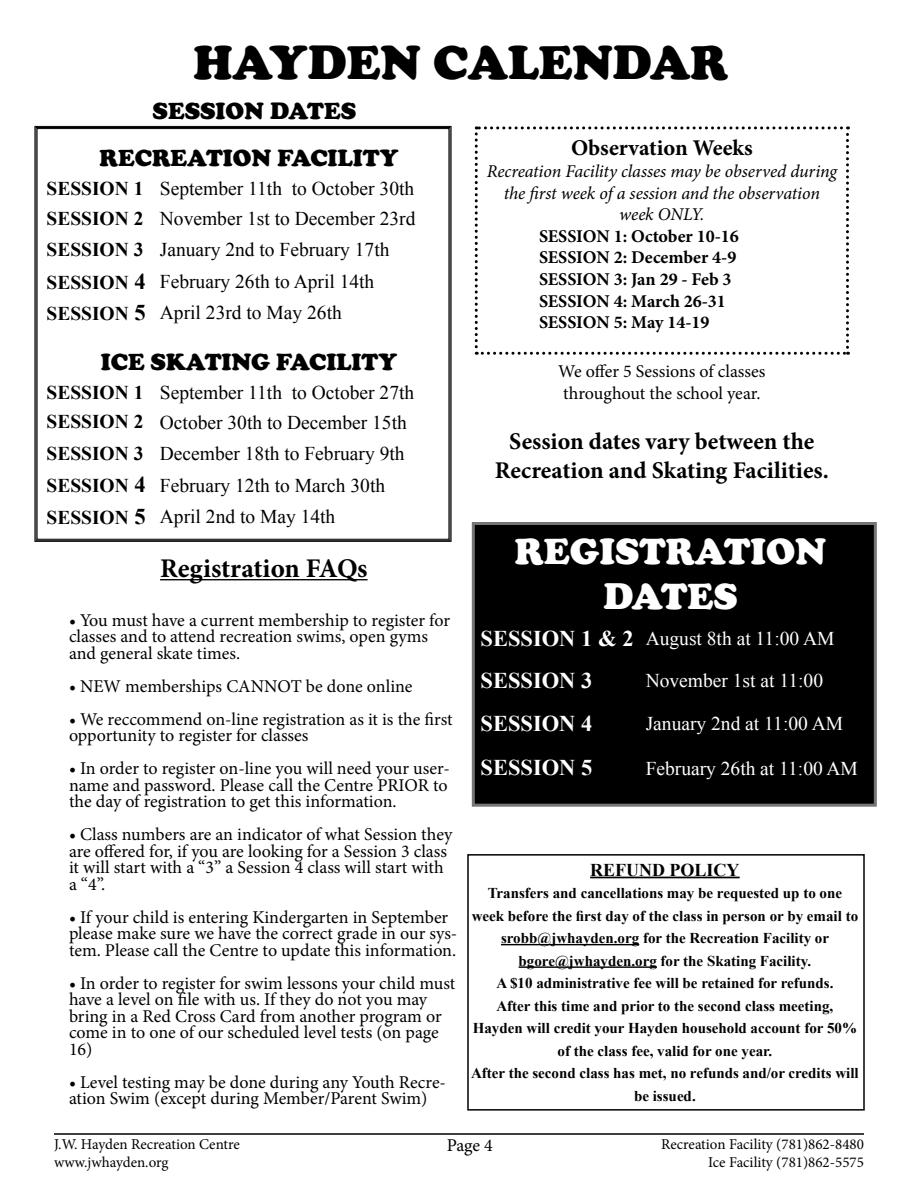
<style>
.page{position:relative;width:918px;height:1188px;background:#fff}
.page>*{position:absolute;margin:0;border:0;box-sizing:border-box;transform-origin:0 0}
.t1{font:900 48.75px "Cooper";color:#000}
.t2{font:900 37.5px/45px "Cooper";color:#fff;text-align:center}
.t3{font:700 27px "Minion Pro";letter-spacing:-.005em;color:#000}
.t4{font:700 24px/28.8px "Minion Pro";color:#000;text-align:center}
.t5{font:900 24px "Cooper";color:#000}
.t6{font:700 22.5px/43px "Times New Roman";color:#fff}
.t7{font:700 22.5px "Minion Pro";color:#000}
.t8{font:19.5px/31.2px "Times New Roman";color:#000}
.t9{font:19.5px "Times New Roman";color:#fff}
.t10{font:18px/16.5px "Minion Pro";letter-spacing:-.005em;color:#000}
.t11{font:700 18px/21.6px "Minion Pro";letter-spacing:-.005em;color:#000}
.t12{font:italic 18px/21.6px "Minion Pro";letter-spacing:-.005em;color:#000;text-align:center}
.t13{font:700 18px "Times New Roman";color:#000}
.t14{font:700 15px/22.5px "Times New Roman";color:#000;text-align:center}
.t15{font:15px/18px "Minion Pro";color:#000;text-align:right}
.s1{font-weight:700}
.s2{font-weight:700;font-size:22.5px}
</style>
<div class="page">
<svg style="left:34px;top:126px;width:418px;height:416px"></svg>
<div style="left:473px;top:524px;width:402px;height:281px;background:#000"></div>
<div style="left:472px;top:522px;width:405px;height:285px;border:3px solid #737577"></div>
<div style="left:467px;top:854px;width:398px;height:257px;border:2px solid #000"></div>
<svg style="left:475px;top:126px;width:374px;height:229px"></svg>
<hr style="left:54px;top:1133px;width:810px;height:2px;background:#000">
<hr style="left:590px;top:877px;width:150px;height:1px;background:#000">
<hr style="left:501px;top:944px;width:138px;height:1px;background:#000">
<hr style="left:519px;top:966px;width:138px;height:2px;background:#000">
<hr style="left:160px;top:579px;width:208px;height:1px;background:#000">
<svg style="left:63px;top:332px;width:359px;height:3px"></svg>
<h1 class="t1" style="left:193px;top:34px;width:536px">HAYDEN CALENDAR</h1>
<h3 class="t5" style="left:153px;top:97px;width:205px">SESSION DATES</h3>
<h3 class="t5" style="left:100px;top:144px;width:300px">RECREATION FACILITY</h3>
<p class="t8" style="left:46px;top:172px;width:369px"><span class="s1">SESSION 1</span> September 11th to October 30th</p>
<p class="t8" style="left:46px;top:202px;width:370px"><span class="s1">SESSION 2</span> November 1st to December 23rd <span class="s1">SESSION 3</span> January 2nd to February 17th <span class="s1">SESSION</span> <span class="s2">4</span> February 26th to April 14th <span class="s1">SESSION</span> <span class="s2">5</span> April 23rd to May 26th</p>
<h3 class="t5" style="left:101px;top:348px;width:298px">ICE SKATING FACILITY</h3>
<p class="t8" style="left:46px;top:376px;width:369px"><span class="s1">SESSION 1</span> September 11th to October 27th <span class="s1">SESSION 2</span> October 30th to December 15th <span class="s1">SESSION 3</span> December 18th to February 9th <span class="s1">SESSION</span> <span class="s2">4</span> February 12th to March 30th <span class="s1">SESSION</span> <span class="s2">5</span> April 2nd to May 14th</p>
<h3 class="t3" style="left:160px;top:549px;width:209px">Registration FAQs</h3>
<p class="t10" style="left:69px;top:612px;width:383px">• You must have a current membership to register for classes and to attend recreation swims, open gyms and general skate times.</p>
<p class="t10" style="left:69px;top:678px;width:345px">• NEW memberships CANNOT be done online</p>
<p class="t10" style="left:69px;top:711px;width:385px">• We reccommend on-line registration as it is the first opportunity to register for classes</p>
<p class="t10" style="left:69px;top:761px;width:382px">• In order to register on-line you will need your user&shy;name and password. Please call the Centre PRIOR to the day of registration to get this information.</p>
<p class="t10" style="left:69px;top:827px;width:385px">• Class numbers are an indicator of what Session they are offered for, if you are looking for a Session 3 class it will start with a “3” a Session 4 class will start with a “4”.</p>
<p class="t10" style="left:69px;top:909px;width:390px">• If your child is entering Kindergarten in September please make sure we have the correct grade in our sys&shy;tem. Please call the Centre to update this information.</p>
<p class="t10" style="left:69px;top:975px;width:388px">• In order to register for swim lessons your child must have a level on file with us. If they do not you may bring in a Red Cross Card from another program or come in to one of our scheduled level tests (on page 16)</p>
<p class="t10" style="left:69px;top:1074px;width:379px">• Level testing may be done during any Youth Recre&shy;ation Swim (except during Member/Parent Swim)</p>
<p class="t7" style="left:571px;top:132px;width:183px">Observation Weeks</p>
<p class="t12" style="left:487px;top:160px;width:352px">Recreation Facility classes may be observed during the first week of a session and the observation week ONLY.</p>
<p class="t11" style="left:539px;top:225px;width:201px">SESSION 1: October 10-16<br>SESSION 2: December 4-9<br>SESSION 3: Jan 29 - Feb 3<br>SESSION 4: March 26-31<br>SESSION 5: May 14-19</p>
<p class="t10" style="left:558px;top:361px;width:209px;line-height:21.6px">We offer 5 Sessions of classes throughout the school year.</p>
<h3 class="t4" style="left:495px;top:427px;width:336px">Session dates vary between the<br>Recreation and Skating Facilities.</h3>
<h2 class="t2" style="left:515px;top:529px;width:313px">REGISTRATION<br>DATES</h2>
<p class="t6" style="left:481px;top:616px;width:155px">SESSION 1 &amp; 2<br>SESSION 3<br>SESSION 4<br>SESSION 5</p>
<p class="t9" style="left:646px;top:626px;width:190px">August 8th at 11:00 AM</p>
<p class="t9" style="left:646px;top:667px;width:179px">November 1st at 11:00</p>
<p class="t9" style="left:646px;top:710px;width:199px">January 2nd at 11:00 AM</p>
<p class="t9" style="left:646px;top:755px;width:214px">February 26th at 11:00 AM</p>
<p class="t13" style="left:590px;top:857px;width:151px">REFUND POLICY</p>
<p class="t14" style="left:471px;top:881px;width:389px">Transfers and cancellations may be requested up to one week before the first day of the class in person or by email to srobb@jwhayden.org for the Recreation Facility or bgore@jwhayden.org for the Skating Facility.<br>A $10 administrative fee will be retained for refunds.<br>After this time and prior to the second class meeting, Hayden will credit your Hayden household account for 50% of the class fee, valid for one year.<br>After the second class has met, no refunds and/or credits will be issued.</p>
<p class="t15" style="left:54px;top:1135px;width:187px">J.W. Hayden Recreation Centre</p>
<p class="t10" style="left:447px;top:1137px;width:48px">Page 4</p>
<p class="t15" style="left:54px;top:1153px;width:116px">www.jwhayden.org</p>
<p class="t15" style="left:661px;top:1135px;width:204px">Recreation Facility (781)862-8480<br>Ice Facility (781)862-5575</p>
</div>
